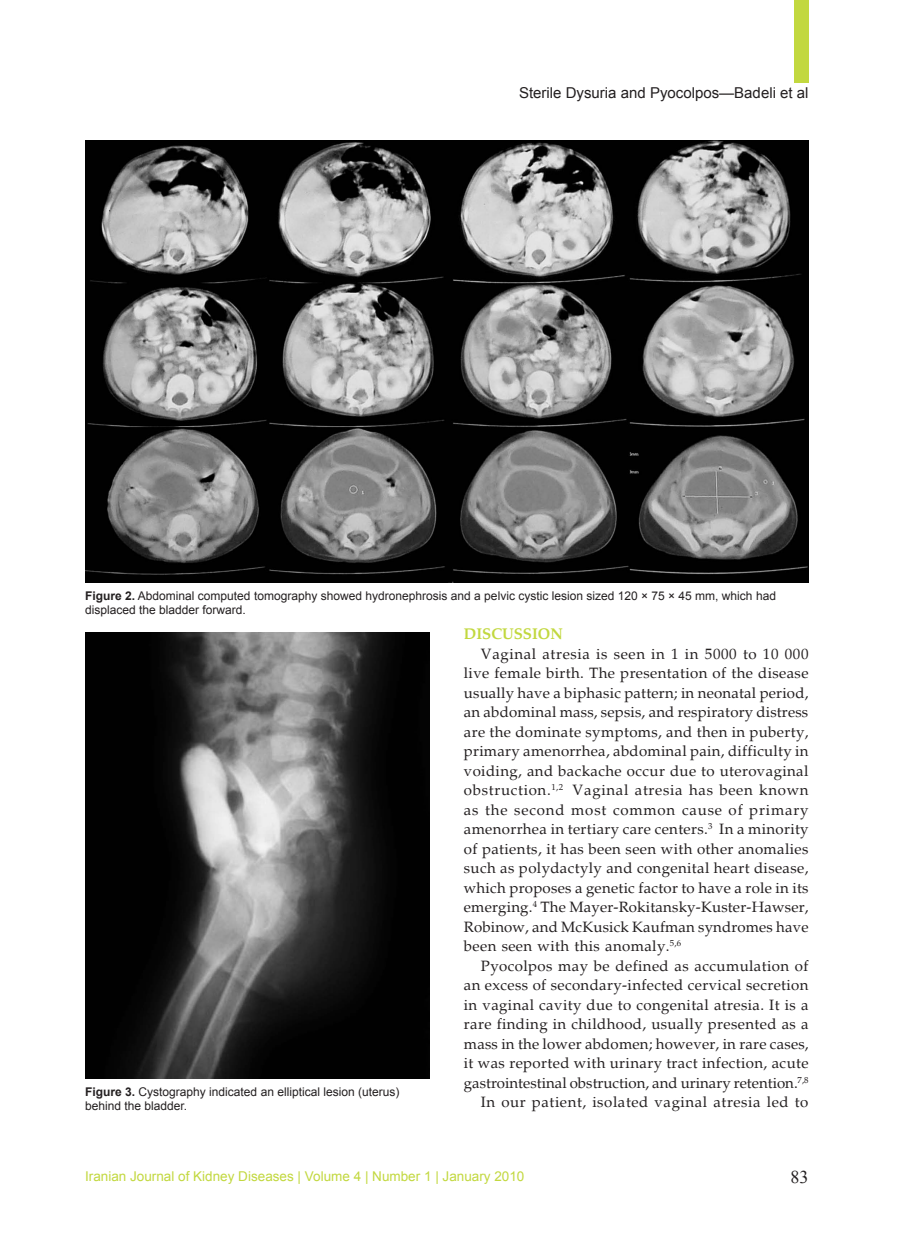
<style>
.page{position:relative;width:915px;height:1255px;background:#fff}
.page>*{position:absolute;margin:0;border:0;box-sizing:border-box;transform-origin:0 0}
.t1{font:18px "Times New Roman";color:#231f20}
.t2{font:700 15.75px "Palatino";color:#c2d83f;scale:.95 1}
.t3{font:15px/19.5px "Palatino";letter-spacing:.025em;color:#231f20;text-align:justify}
.t4{font:15px "Arial";color:#231f20}
.t5{font:13.5px "Arial";color:#c2d83f}
.t6{font:12px/14.4px "Arial";color:#231f20}
.s1{font-weight:700}
</style>
<div class="page">
<div style="left:793px;top:0;width:15px;height:83px;background:#c2d83f"></div>
<img style="left:85px;top:140px;width:723px;height:442px">
<img style="left:85px;top:632px;width:345px;height:446px">
<p class="t4" style="left:519px;top:83px;width:291px">Sterile Dysuria and Pyocolpos—Badeli et al</p>
<p class="t6" style="left:85px;top:588px;width:692px"><span class="s1">Figure 2.</span> Abdominal computed tomography showed hydronephrosis and a pelvic cystic lesion sized 120 × 75 × 45 mm, which had displaced the bladder forward.</p>
<p class="t6" style="left:85px;top:1084px;width:316px"><span class="s1">Figure 3.</span> Cystography indicated an elliptical lesion (uterus) behind the bladder.</p>
<p class="t2" style="left:463px;top:624px;width:106px">DISCUSSION</p>
<p class="t3" style="left:463px;top:644px;width:346px;text-indent:17px">Vaginal atresia is seen in 1 in 5000 to 10 000 live female birth. The presentation of the disease usually have a biphasic pattern; in neonatal period, an abdominal mass, sepsis, and respiratory distress are the dominate symptoms, and then in puberty, primary amenorrhea, abdominal pain, difficulty in voiding, and backache occur due to uterovaginal obstruction.<sup>1,2</sup> Vaginal atresia has been known as the second most common cause of primary amenorrhea in tertiary care centers.<sup>3</sup> In a minority of patients, it has been seen with other anomalies such as polydactyly and congenital heart disease, which proposes a genetic factor to have a role in its emerging.<sup>4</sup> The Mayer-Rokitansky-Kuster-Hawser, Robinow, and McKusick Kaufman syndromes have been seen with this anomaly.<sup>5,6</sup></p>
<p class="t3" style="left:463px;top:956px;width:346px;text-align:right">Pyocolpos may be defined as accumulation of an excess of secondary-infected cervical secretion in vaginal cavity due to congenital atresia. It is a rare finding in childhood, usually presented as a mass in the lower abdomen; however, in rare cases, it was reported with urinary tract infection, acute gastrointestinal obstruction, and urinary retention.<sup>7,8<br></sup>In our patient, isolated vaginal atresia led to</p>
<p class="t5" style="left:85px;top:1166px;width:440px">Iranian Journal of Kidney Diseases | Volume 4 | Number 1 | January 2010</p>
<p class="t1" style="left:790px;top:1164px;width:19px">83</p>
</div>
